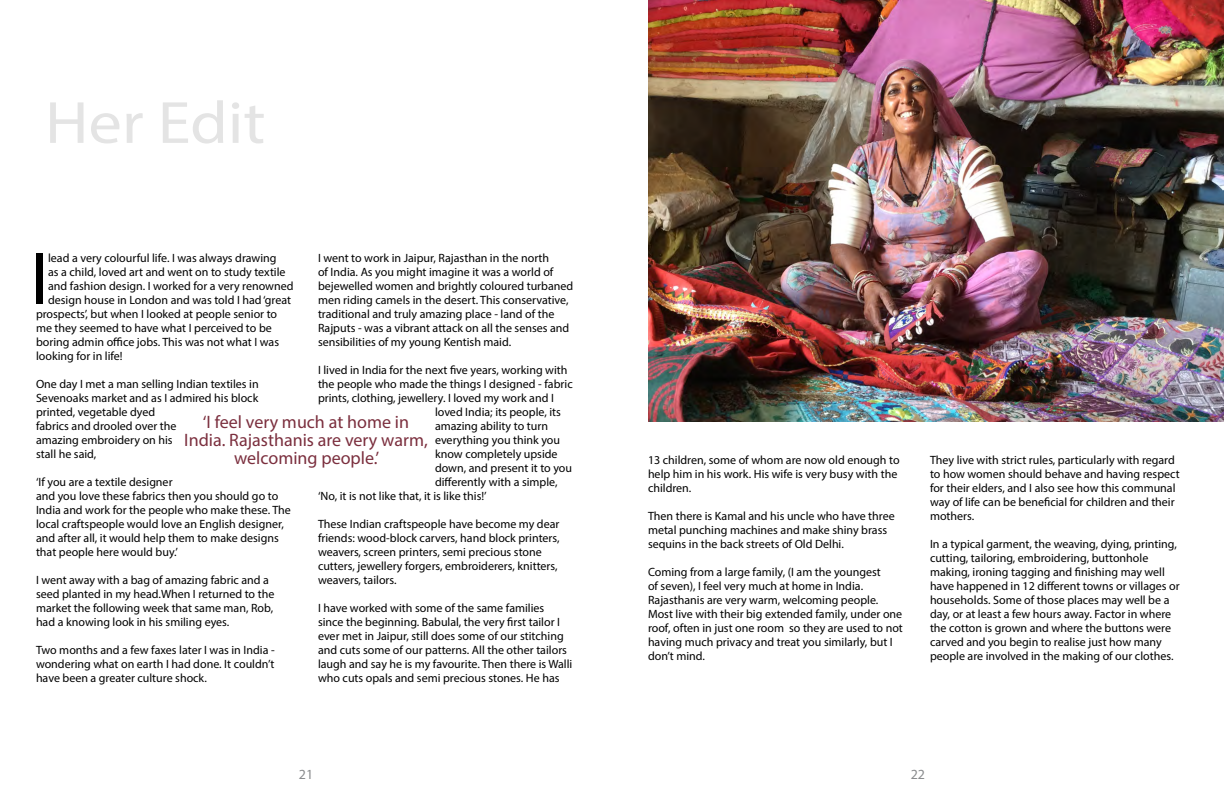
<style>
.page{position:relative;width:1224px;height:792px;background:#fff}
.page>*{position:absolute;margin:0;border:0;box-sizing:border-box;transform-origin:0 0}
.t1{font:74.3px "Myriad Pro";color:#000}
.t2{font:60px "Myriad Pro";color:#e4e4e4;scale:1.11 1}
.t3{font:18px/18px "Myriad Pro";color:#7b2f3e;text-align:center}
.t4{font:14px "Myriad Pro";color:#8a8c8e}
.t5{font:12px/14px "Myriad Pro";color:#000}
</style>
<div class="page">
<img style="left:648px;top:0;width:576px;height:422px">
<h2 class="t2" style="left:45px;top:86px;width:200px">Her Edit</h2>
<h1 class="t1" style="left:30px;top:233px;width:19px">I</h1>
<p class="t5" style="left:48px;top:250px;width:230px">lead a very colourful life. I was always drawing</p>
<p class="t5" style="left:318px;top:250px;width:257px">I went to work in Jaipur, Rajasthan in the north<br>of India. As you might imagine it was a world of bejewelled women and brightly coloured turbaned men riding camels in the desert. This conservative, traditional and truly amazing place - land of the Rajputs - was a vibrant attack on all the senses and sensibilities of my young Kentish maid.</p>
<p class="t5" style="left:318px;top:363px;width:251px">I lived in India for the next five years, working with</p>
<p class="t5" style="left:318px;top:377px;width:256px">the people who made the things I designed - fabric</p>
<p class="t5" style="left:318px;top:391px;width:237px">prints, clothing, jewellery. I loved my work and I</p>
<p class="t5" style="left:435px;top:405px;width:127px">loved India; its people, its</p>
<p class="t5" style="left:435px;top:419px;width:115px">amazing ability to turn</p>
<p class="t5" style="left:435px;top:433px;width:127px">everything you think you</p>
<p class="t5" style="left:435px;top:447px;width:124px">know completely upside</p>
<p class="t5" style="left:435px;top:461px;width:139px">down, and present it to you</p>
<p class="t5" style="left:435px;top:475px;width:124px">differently with a simple,</p>
<p class="t5" style="left:318px;top:489px;width:170px">‘No, it is not like that, it is like this!’</p>
<p class="t5" style="left:318px;top:517px;width:243px">These Indian craftspeople have become my dear friends: wood-block carvers, hand block printers, weavers, screen printers, semi precious stone cutters, jewellery forgers, embroiderers, knitters, weavers, tailors.</p>
<p class="t5" style="left:318px;top:601px;width:256px">I have worked with some of the same families since the beginning. Babulal, the very first tailor I ever met in Jaipur, still does some of our stitching and cuts some of our patterns. All the other tailors laugh and say he is my favourite. Then there is Walli who cuts opals and semi precious stones. He has</p>
<p class="t5" style="left:48px;top:264px;width:239px">as a child, loved art and went on to study textile</p>
<p class="t5" style="left:48px;top:278px;width:247px">and fashion design. I worked for a very renowned</p>
<p class="t5" style="left:48px;top:292px;width:244px">design house in London and was told I had ‘great</p>
<p class="t5" style="left:36px;top:306px;width:243px">prospects’, but when I looked at people senior to</p>
<p class="t5" style="left:36px;top:320px;width:237px">me they seemed to have what I perceived to be</p>
<p class="t5" style="left:36px;top:334px;width:245px">boring admin office jobs. This was not what I was</p>
<p class="t5" style="left:36px;top:348px;width:88px">looking for in life!</p>
<p class="t5" style="left:36px;top:376px;width:224px">One day I met a man selling Indian textiles in<br>Sevenoaks market and as I admired his block printed, vegetable dyed<br>fabrics and drooled over the<br>amazing embroidery on his<br>stall he said,</p>
<p class="t5" style="left:36px;top:475px;width:256px">‘If you are a textile designer<br>and you love these fabrics then you should go to India and work for the people who make these. The local craftspeople would love an English designer, and after all, it would help them to make designs that people here would buy.’</p>
<p class="t5" style="left:36px;top:573px;width:240px">I went away with a bag of amazing fabric and a seed planted in my head.When I returned to the market the following week that same man, Rob, had a knowing look in his smiling eyes.</p>
<p class="t5" style="left:36px;top:643px;width:240px;text-align:justify">Two months and a few faxes later I was in India - wondering what on earth I had done. It couldn’t have been a greater culture shock.</p>
<h3 class="t3" style="left:184px;top:413px;width:245px">‘I feel very much at home in<br>India. Rajasthanis are very warm, welcoming people.’</h3>
<p class="t5" style="left:648px;top:453px;width:253px">13 children, some of whom are now old enough to help him in his work. His wife is very busy with the children.</p>
<p class="t5" style="left:648px;top:509px;width:248px">Then there is Kamal and his uncle who have three metal punching machines and make shiny brass sequins in the back streets of Old Delhi.</p>
<p class="t5" style="left:648px;top:565px;width:256px">Coming from a large family, (I am the youngest<br>of seven), I feel very much at home in India.<br>Rajasthanis are very warm, welcoming people.<br>Most live with their big extended family, under one roof, often in just one room so they are used to not having much privacy and treat you similarly, but I don’t mind.</p>
<p class="t5" style="left:930px;top:453px;width:251px">They live with strict rules, particularly with regard to how women should behave and having respect for their elders, and I also see how this communal way of life can be beneficial for children and their mothers.</p>
<p class="t5" style="left:930px;top:537px;width:251px">In a typical garment, the weaving, dying, printing, cutting, tailoring, embroidering, buttonhole making, ironing tagging and finishing may well have happened in 12 different towns or villages or households. Some of those places may well be a day, or at least a few hours away. Factor in where the cotton is grown and where the buttons were carved and you begin to realise just how many people are involved in the making of our clothes.</p>
<p class="t4" style="left:299px;top:766px;width:16px">21</p>
<p class="t4" style="left:911px;top:766px;width:16px">22</p>
</div>
